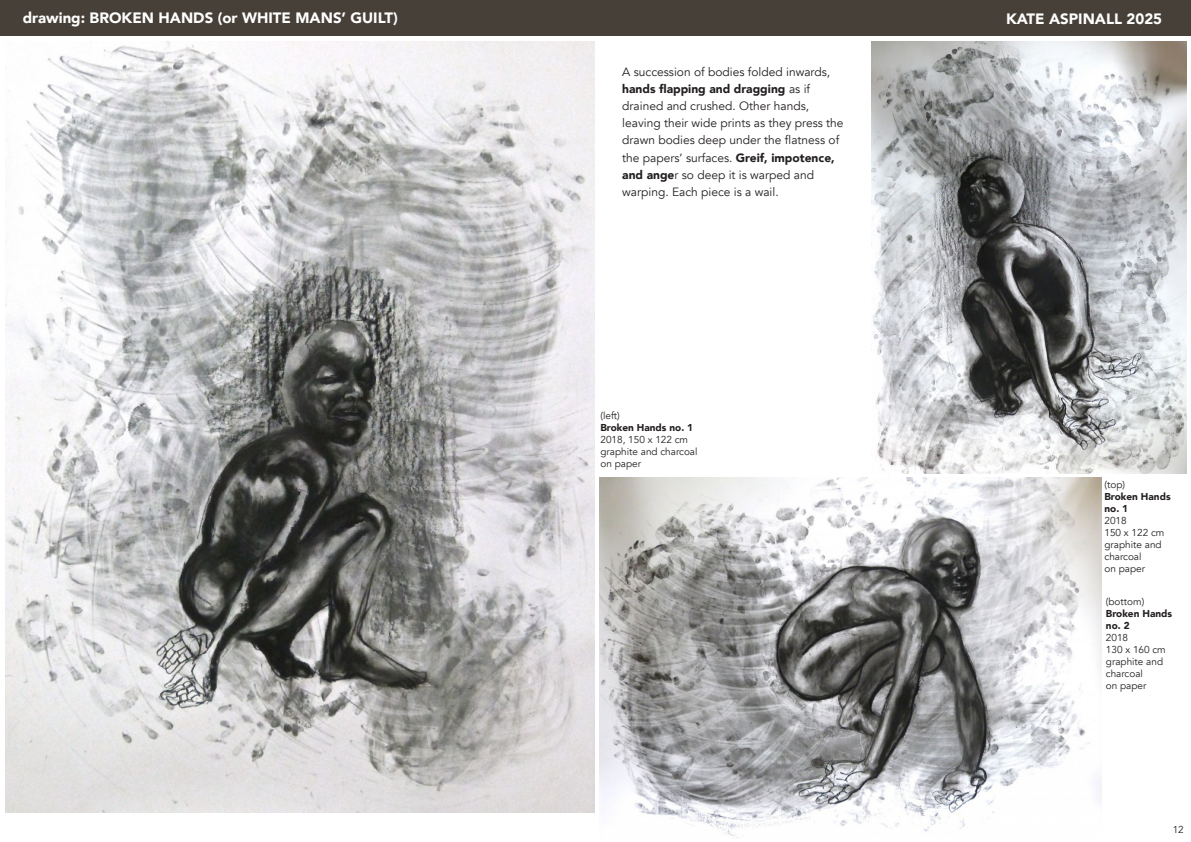
<style>
.page{position:relative;width:1191px;height:842px;background:#fff}
.page>*{position:absolute;margin:0;border:0;box-sizing:border-box;transform-origin:0 0}
.t1{font:900 15px "Avenir";color:#fff}
.t2{font:12px/17px "Avenir";color:#231f20}
.t3{font:10px/12px "Avenir";color:#231f20}
.t4{font:900 10px/12px "Avenir";color:#231f20}
.s1{font-weight:900}
</style>
<div class="page">
<img style="left:5px;top:42px;width:589px;height:770px">
<img style="left:600px;top:478px;width:501px;height:360px">
<img style="left:872px;top:42px;width:314px;height:431px">
<div style="left:0;top:0;width:1191px;height:36px;background:#474038"></div>
<p class="t1" style="left:23px;top:8px;width:376px">drawing: BROKEN HANDS (or WHITE MANS’ GUILT)</p>
<p class="t1" style="left:1006px;top:9px;width:158px">KATE ASPINALL 2025</p>
<p class="t2" style="left:622px;top:64px;width:223px">A succession of bodies folded inwards, <span class="s1">hands flapping and dragging</span> as if drained and crushed. Other hands, leaving their wide prints as they press the drawn bodies deep under the flatness of the papers’ surfaces. <span class="s1">Greif, impotence, and ange</span>r so deep it is warped and warping. Each piece is a wail.</p>
<p class="t3" style="left:600px;top:410px;width:21px">(left)</p>
<p class="t4" style="left:600px;top:422px;width:94px">Broken Hands no. 1</p>
<p class="t3" style="left:600px;top:434px;width:99px">2018, 150 x 122 cm graphite and charcoal on paper</p>
<p class="t3" style="left:1104px;top:479px;width:22px">(top)</p>
<p class="t4" style="left:1104px;top:491px;width:68px">Broken Hands no. 1</p>
<p class="t3" style="left:1104px;top:515px;width:61px">2018<br>150 x 122 cm graphite and charcoal<br>on paper</p>
<p class="t3" style="left:1106px;top:596px;width:40px">(bottom)</p>
<p class="t4" style="left:1106px;top:608px;width:68px">Broken Hands no. 2</p>
<p class="t3" style="left:1106px;top:632px;width:61px">2018<br>130 x 160 cm graphite and charcoal<br>on paper</p>
<p class="t3" style="left:1172px;top:824px;width:13px">12</p>
</div>
